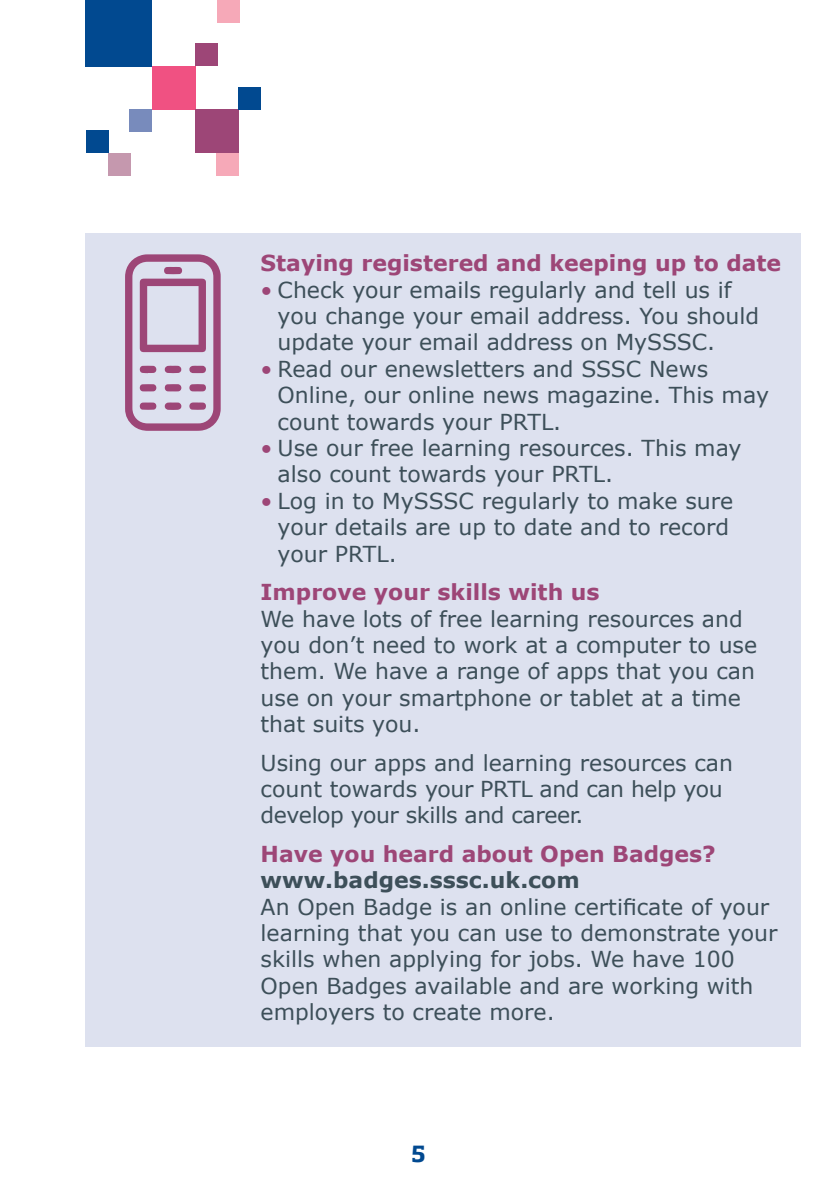
<style>
.page{position:relative;width:840px;height:1191px;background:#fff}
.page>*{position:absolute;margin:0;border:0;box-sizing:border-box;transform-origin:0 0}
.t1{font:22px/26.4px "Verdana";color:#3d4f59}
.t2{font:700 22px "Verdana";color:#9d4677}
.t3{font:700 22px "Verdana";color:#3d4f59}
.t4{font:700 22px "Soho Std";color:#014990}
.s1{color:#9d4677}
</style>
<div class="page">
<div style="left:85px;top:233px;width:714px;height:813px;background:#dde1ef"></div>
<svg style="left:125px;top:254px;width:95px;height:177px"></svg>
<div style="left:86px;top:0;width:66px;height:66px;background:#014990"></div>
<div style="left:152px;top:66px;width:43px;height:44px;background:#f05182"></div>
<div style="left:195px;top:110px;width:43px;height:43px;background:#9d4677"></div>
<div style="left:195px;top:43px;width:22px;height:23px;background:#9d4677"></div>
<div style="left:217px;top:0;width:22px;height:23px;background:#f6a9b8"></div>
<div style="left:238px;top:87px;width:23px;height:23px;background:#014990"></div>
<div style="left:129px;top:110px;width:23px;height:22px;background:#788bbc"></div>
<div style="left:86px;top:130px;width:22px;height:23px;background:#014990"></div>
<div style="left:108px;top:153px;width:23px;height:23px;background:#c598ae"></div>
<div style="left:216px;top:153px;width:22px;height:23px;background:#f6a9b8"></div>
<p class="t2" style="left:260px;top:248px;width:521px">Staying registered and keeping up to date</p>
<p class="t1" style="left:277px;top:276px;width:482px;text-indent:-17px"><span class="s1">•</span> Check your emails regularly and tell us if you change your email address. You should update your email address on MySSSC.</p>
<p class="t1" style="left:277px;top:355px;width:492px;text-indent:-17px"><span class="s1">•</span> Read our enewsletters and SSSC News<br>Online, our online news magazine. This may count towards your PRTL.</p>
<p class="t1" style="left:277px;top:434px;width:465px;text-indent:-17px"><span class="s1">•</span> Use our free learning resources. This may also count towards your PRTL.</p>
<p class="t1" style="left:277px;top:487px;width:457px;text-indent:-17px"><span class="s1">•</span> Log in to MySSSC regularly to make sure your details are up to date and to record your PRTL.</p>
<p class="t2" style="left:260px;top:576px;width:340px">Improve your skills with us</p>
<p class="t1" style="left:260px;top:605px;width:498px">We have lots of free learning resources and you don’t need to work at a computer to use them. We have a range of apps that you can use on your smartphone or tablet at a time that suits you.</p>
<p class="t1" style="left:260px;top:749px;width:473px">Using our apps and learning resources can count towards your PRTL and can help you develop your skills and career.</p>
<p class="t2" style="left:260px;top:838px;width:456px">Have you heard about Open Badges?</p>
<p class="t3" style="left:260px;top:864px;width:320px">www.badges.sssc.uk.com</p>
<p class="t1" style="left:260px;top:893px;width:518px">An Open Badge is an online certificate of your learning that you can use to demonstrate your skills when applying for jobs. We have 100<br>Open Badges available and are working with employers to create more.</p>
<p class="t4" style="left:411px;top:1140px;width:16px">5</p>
</div>
